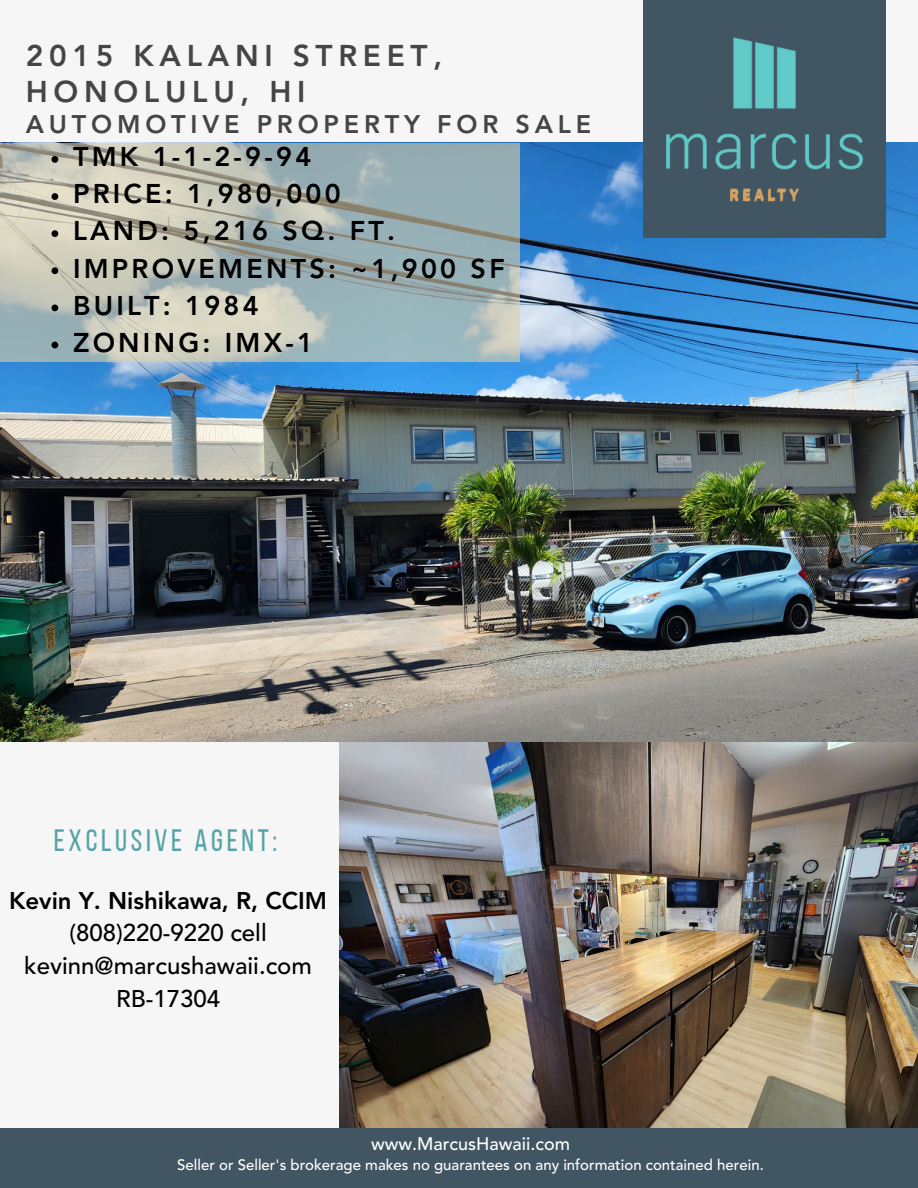
<style>
.page{position:relative;width:918px;height:1188px;background:#f6f6f6}
.page>*{position:absolute;margin:0;border:0;box-sizing:border-box;transform-origin:0 0}
.t1{font:30.9px "Bebas Neue";letter-spacing:.12em;color:#54a4a6}
.t2{font:800 29.85px/36px "Avenir LT Pro";letter-spacing:.19em;color:#454545}
.t3{font:800 26.85px "Avenir LT Pro";letter-spacing:.12em;color:#000}
.t4{font:800 25.35px "Avenir LT Pro";letter-spacing:.19em;color:#454545}
.t5{font:500 24px/32.7px "Avenir LT Pro";color:#000;text-align:center}
.t6{font:500 18px "Avenir LT Pro";color:#fff}
.t7{font:500 15px "Avenir LT Pro";color:#fff}
.s1{font-weight:800}
</style>
<div class="page">
<div style="left:0;top:1128px;width:918px;height:60px;background:#425563"></div>
<img style="left:0;top:143px;width:917px;height:598px">
<div style="left:643px;top:0;width:243px;height:238px;background:#425563"></div>
<img style="left:666px;top:37px;width:197px;height:165px">
<img style="left:339px;top:742px;width:579px;height:386px">
<svg style="left:0;top:143px;width:520px;height:218px;background:#b0bab5"></svg>
<svg style="left:52px;top:156px;width:6px;height:7px"></svg>
<svg style="left:52px;top:193px;width:6px;height:7px"></svg>
<svg style="left:52px;top:230px;width:6px;height:7px"></svg>
<svg style="left:52px;top:267px;width:6px;height:7px"></svg>
<svg style="left:52px;top:305px;width:6px;height:6px"></svg>
<svg style="left:52px;top:342px;width:6px;height:6px"></svg>
<p class="t2" style="left:26px;top:40px;width:418px">2015 KALANI STREET,<br>HONOLULU, HI</p>
<p class="t4" style="left:26px;top:114px;width:567px">AUTOMOTIVE PROPERTY FOR SALE</p>
<p class="t3" style="left:73px;top:146px;width:240px">TMK 1-1-2-9-94</p>
<p class="t3" style="left:73px;top:183px;width:269px">PRICE: 1,980,000</p>
<p class="t3" style="left:73px;top:220px;width:324px">LAND: 5,216 SQ. FT.</p>
<p class="t3" style="left:73px;top:257px;width:433px">IMPROVEMENTS: ~1,900 SF</p>
<h2 class="t3" style="left:73px;top:294px;width:187px">BUILT: 1984</h2>
<h4 class="t3" style="left:73px;top:331px;width:242px">ZONING: IMX-1</h4>
<p class="t1" style="left:54px;top:828px;width:225px">EXCLUSIVE AGENT:</p>
<p class="t5" style="left:9px;top:886px;width:320px"><span class="s1">Kevin Y. Nishikawa, R, CCIM </span>(808)220-9220 cell kevinn@marcushawaii.com<br>RB-17304</p>
<p class="t6" style="left:371px;top:1137px;width:201px">www.MarcusHawaii.com</p>
<p class="t7" style="left:177px;top:1159px;width:588px">Seller or Seller's brokerage makes no guarantees on any information contained herein.</p>
</div>
